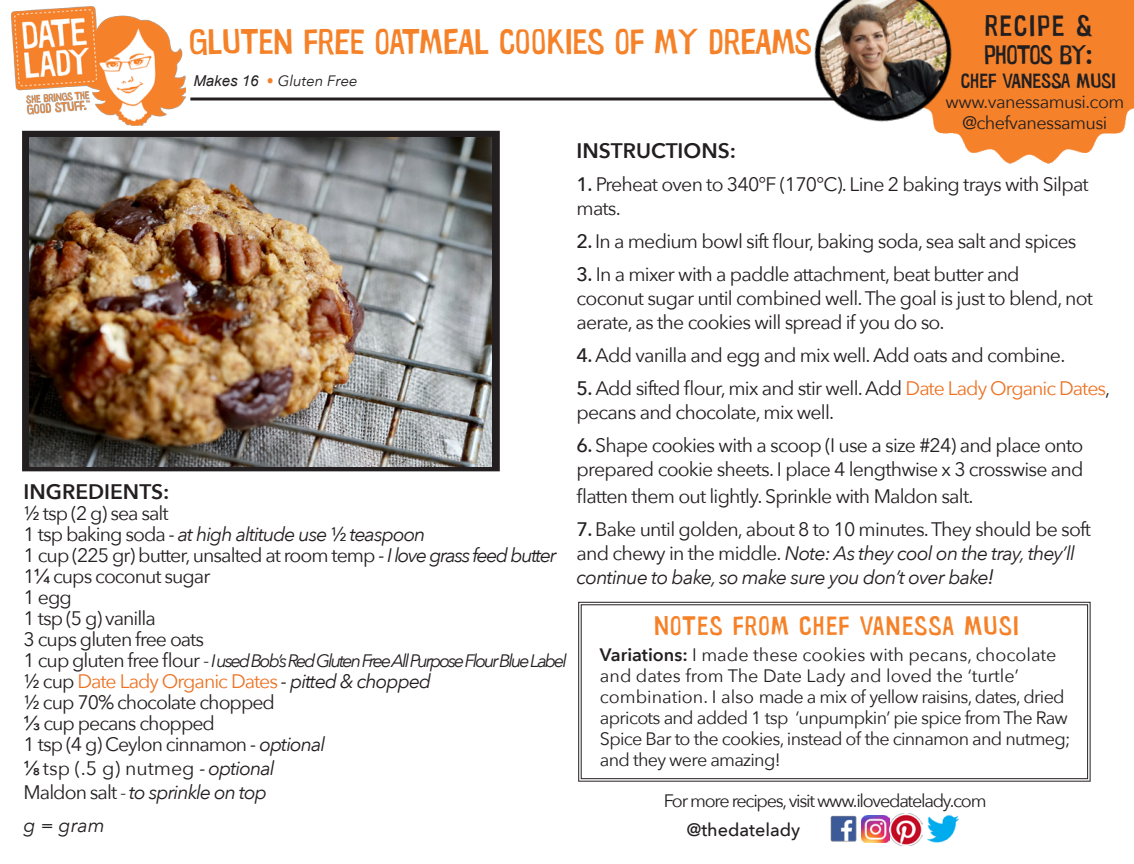
<style>
.page{position:relative;width:1134px;height:864px;background:#fff}
.page>*{position:absolute;margin:0;border:0;box-sizing:border-box;transform-origin:0 0}
.t1{font:36px "Warugaki";color:#f58229}
.t2{font:30px "Warugaki";letter-spacing:.06em;color:#231f20}
.t3{font:27px "Warugaki";letter-spacing:.05em;color:#f58229}
.t4{font:27px "Warugaki";letter-spacing:-.025em;color:#231f20}
.t5{font:600 21px "Avenir Next";color:#231f20}
.t6{font:21px "Warugaki";color:#231f20}
.t7{font:19.5px/24px "Avenir Next";letter-spacing:-.04em;color:#231f20}
.t8{font:italic 19.5px/24px "Avenir Next";letter-spacing:-.04em;color:#231f20}
.t9{font:19.5px/24px "Avenir Next";color:#231f20}
.t10{font:19.5px "Avenir Next";letter-spacing:-.05em;color:#ed7223}
.t11{font:18px/21px "Avenir Next";letter-spacing:-.04em;color:#231f20}
.t12{font:italic 18px "Avenir Next";letter-spacing:-.11em;color:#231f20}
.t13{font:18px "Avenir Next";letter-spacing:-.07em;color:#231f20}
.t14{font:500 18px "Avenir Next";color:#231f20}
.t15{font:italic 15px "Avenir Next";color:#231f20}
.s1{font-family:"Arial"}
.s2{color:#f5822b}
.s3{font-style:normal}
.s4{font-style:italic}
.s5{font-style:normal;font-size:19.5px}
.s6{color:#231f20}
.s7{font-style:italic;color:#231f20}
.s8{font-weight:500}
.s9{color:#ed7223}
.s10{font-weight:500;font-style:normal}
.s11{font-size:21px}
.s12{font-weight:600}
</style>
<div class="page">
<div style="left:24px;top:132px;width:474px;height:338px;background:#231f20"></div>
<div style="left:22px;top:131px;width:478px;height:340px;border:3px solid #231f20"></div>
<img style="left:30px;top:137px;width:462px;height:330px">
<img style="left:11px;top:7px;width:175px;height:119px">
<hr style="left:190px;top:98px;width:646px;height:2px;background:#231f20">
<img style="left:957px;top:0;width:177px;height:164px">
<img style="left:791px;top:0;width:166px;height:134px">
<svg style="left:578px;top:602px;width:513px;height:180px"></svg>
<div style="left:581px;top:605px;width:507px;height:174px;border:1px solid #231f20"></div>
<img style="left:830px;top:815px;width:27px;height:27px">
<img style="left:862px;top:815px;width:27px;height:28px">
<img style="left:890px;top:813px;width:33px;height:33px">
<img style="left:927px;top:815px;width:32px;height:28px">
<p class="t1" style="left:189px;top:20px;width:624px">GLUTEN FREE OATMEAL COOKIES OF MY DREAMS</p>
<p class="t15" style="left:193px;top:68px;width:166px"><span class="s1">Makes 16</span> <span class="s2">•</span> Gluten Free</p>
<p class="t2" style="left:984px;top:7px;width:109px">RECIPE &amp;</p>
<p class="t4" style="left:984px;top:39px;width:110px">PHOTOS BY:</p>
<p class="t6" style="left:961px;top:68px;width:156px">CHEF VANESSA MUSI</p>
<p class="t11" style="left:946px;top:90px;width:180px">www.vanessamusi.com</p>
<p class="t11" style="left:963px;top:111px;width:146px">@chefvanessamusi</p>
<p class="t5" style="left:24px;top:474px;width:147px">INGREDIENTS:</p>
<p class="t7" style="left:24px;top:501px;width:147px">½ tsp (2 g) sea salt</p>
<p class="t8" style="left:24px;top:522px;width:403px"><span class="s3">1 tsp baking soda</span> - at high altitude use <span class="s3">½</span> teaspoon</p>
<p class="t7" style="left:24px;top:543px;width:535px">1 cup (225 gr) butter, unsalted at room temp <span class="s4">- I love grass feed butter</span></p>
<p class="t7" style="left:24px;top:565px;width:188px;line-height:21px">1<span class="s1">¼</span> cups coconut sugar<br>1 egg</p>
<p class="t7" style="left:24px;top:607px;width:182px;line-height:21px">1 tsp (5 g) vanilla<br>3 cups gluten free oats</p>
<p class="t12" style="left:24px;top:646px;width:545px"><span class="s5">1 cup gluten free flour -</span> Iused Bob’s Red Gluten Free AllPurpose Flour Blue Label</p>
<p class="t10" style="left:24px;top:665px;width:409px"><span class="s6">½ cup</span> Date Lady Organic Dates <span class="s7">- pitted &amp; chopped</span></p>
<p class="t7" style="left:24px;top:691px;width:303px;line-height:21px">½ cup 70% chocolate chopped<br><span class="s1">⅓</span> cup pecans chopped<br>1 tsp (4 g) Ceylon cinnamon <span class="s4">- optional</span></p>
<p class="t9" style="left:24px;top:756px;width:253px"><span class="s1">⅛</span> tsp (.5 g) nutmeg <span class="s4">- optional<br></span>Maldon salt - <span class="s4">to sprinkle on top</span></p>
<p class="t8" style="left:24px;top:813px;width:83px">g = gram</p>
<p class="t5" style="left:577px;top:133px;width:161px">INSTRUCTIONS:</p>
<p class="t7" style="left:577px;top:172px;width:514px"><span class="s8">1.</span> Preheat oven to 340°F (170°C). Line 2 baking trays with Silpat mats.</p>
<p class="t7" style="left:577px;top:229px;width:501px"><span class="s8">2.</span> In a medium bowl sift flour, baking soda, sea salt and spices</p>
<p class="t7" style="left:577px;top:262px;width:518px"><span class="s8">3.</span> In a mixer with a paddle attachment, beat butter and<br>coconut sugar until combined well. The goal is just to blend, not aerate, as the cookies will spread if you do so.</p>
<p class="t7" style="left:577px;top:343px;width:490px"><span class="s8">4.</span> Add vanilla and egg and mix well. Add oats and combine.</p>
<p class="t7" style="left:577px;top:376px;width:535px"><span class="s8">5.</span> Add sifted flour, mix and stir well. Add <span class="s9">Date Lady Organic Dates</span>, pecans and chocolate, mix well.</p>
<p class="t7" style="left:577px;top:433px;width:508px"><span class="s8">6.</span> Shape cookies with a scoop (I use a size #24) and place onto prepared cookie sheets. I place 4 lengthwise x 3 crosswise and</p>
<p class="t7" style="left:577px;top:484px;width:398px">flatten them out lightly. Sprinkle with Maldon salt.</p>
<p class="t8" style="left:577px;top:517px;width:516px"><span class="s10">7.</span> <span class="s3">Bake until golden, about 8 to 10 minutes. They should be soft and chewy in the middle.</span> Note: As they cool on the tray, they’ll continue to bake, so make sure you don’t over bake<span class="s11">!</span></p>
<p class="t3" style="left:654px;top:609px;width:366px">NOTES FROM CHEF VANESSA MUSI</p>
<p class="t11" style="left:600px;top:644px;width:472px"><span class="s12">Variations:</span> I made these cookies with pecans, chocolate and dates from The Date Lady and loved the ‘turtle’ combination. I also made a mix of yellow raisins, dates, dried apricots and added 1 tsp ‘unpumpkin’ pie spice from The Raw Spice Bar to the cookies, instead of the cinnamon and nutmeg; and they were amazing!</p>
<p class="t13" style="left:664px;top:785px;width:324px">For more recipes, visit www.ilovedatelady.com</p>
<p class="t14" style="left:687px;top:814px;width:115px">@thedatelady</p>
</div>
